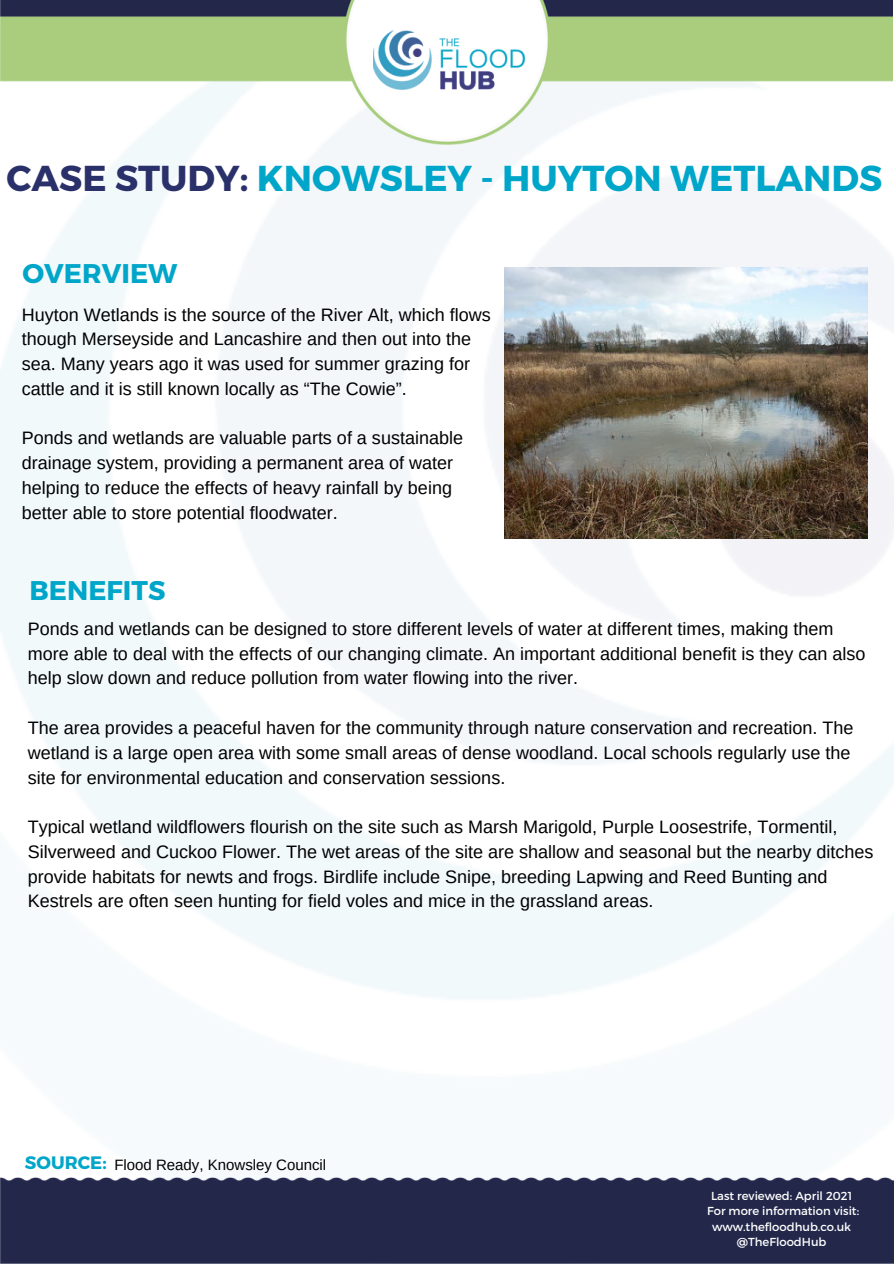
<style>
.page{position:relative;width:894px;height:1264px;background:#fff}
.page>*{position:absolute;margin:0;border:0;box-sizing:border-box;transform-origin:0 0}
.t1{font:700 36px "Montserrat";color:#00a6c9}
.t2{font:700 27px "Montserrat";color:#00a6c9}
.t3{font:18px/24.8px "Arimo";color:#000}
.t4{font:700 18px "Montserrat";color:#00a6c9}
.t5{font:15px "Arimo";color:#000}
.t6{font:11.55px/15.5px "Montserrat";color:#fff;text-align:center}
.s1{color:#2a3069}
</style>
<div class="page">
<img style="left:0;top:0;width:893px;height:999px">
<div style="left:0;top:1177px;width:893px;height:86px;background:#23284b"></div>
<img style="left:504px;top:268px;width:363px;height:271px">
<img style="left:0;top:0;width:892px;height:144px">
<img style="left:373px;top:31px;width:151px;height:58px">
<p class="t1" style="left:7px;top:155px;width:877px"><span class="s1">CASE STUDY:</span> KNOWSLEY - HUYTON WETLANDS</p>
<p class="t2" style="left:22px;top:256px;width:156px">OVERVIEW</p>
<h1 class="t3" style="left:22px;top:302px;width:470px">Huyton Wetlands is the source of the River Alt, which flows though Merseyside and Lancashire and then out into the sea. Many years ago it was used for summer grazing for cattle and it is still known locally as “The Cowie”.</h1>
<h2 class="t3" style="left:22px;top:425px;width:443px">Ponds and wetlands are valuable parts of a sustainable drainage system, providing a permanent area of water helping to reduce the effects of heavy rainfall by being better able to store potential floodwater.</h2>
<h4 class="t2" style="left:30px;top:572px;width:137px">BENEFITS</h4>
<h4 class="t3" style="left:28px;top:616px;width:838px">Ponds and wetlands can be designed to store different levels of water at different times, making them more able to deal with the effects of our changing climate. An important additional benefit is they can also help slow down and reduce pollution from water flowing into the river.</h4>
<p class="t3" style="left:28px;top:715px;width:826px">The area provides a peaceful haven for the community through nature conservation and recreation. The wetland is a large open area with some small areas of dense woodland. Local schools regularly use the site for environmental education and conservation sessions.</p>
<h2 class="t3" style="left:28px;top:814px;width:846px">Typical wetland wildflowers flourish on the site such as Marsh Marigold, Purple Loosestrife, Tormentil, Silverweed and Cuckoo Flower. The wet areas of the site are shallow and seasonal but the nearby ditches provide habitats for newts and frogs. Birdlife include Snipe, breeding Lapwing and Reed Bunting and Kestrels are often seen hunting for field voles and mice in the grassland areas.</h2>
<h4 class="t4" style="left:25px;top:1150px;width:83px">SOURCE:</h4>
<h4 class="t5" style="left:114px;top:1156px;width:213px">Flood Ready, Knowsley Council</h4>
<h4 class="t6" style="left:711px;top:1187px;width:142px">Last reviewed: April 2021</h4>
<h3 class="t6" style="left:707px;top:1202px;width:153px">For more information visit: www.thefloodhub.co.uk @TheFloodHub</h3>
<p class="t6" style="left:701px;top:1188px;width:136px">Last reviewed: Oct 2018</p>
</div>
